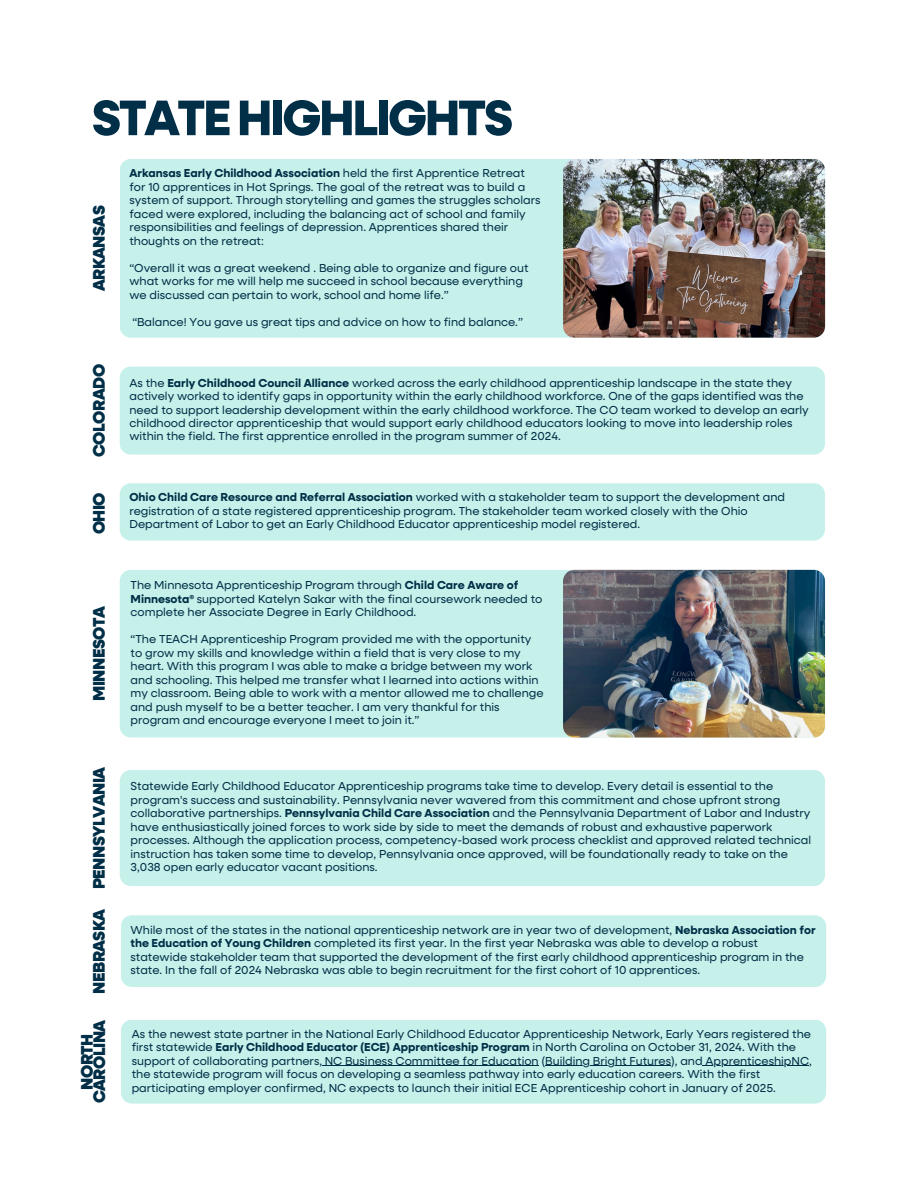
<style>
.page{position:relative;width:918px;height:1188px;background:#fff}
.page>*{position:absolute;margin:0;border:0;box-sizing:border-box;transform-origin:0 0}
.t1{font:800 50.1px "Neulis Sans";letter-spacing:-.05em;color:#002f47}
.t2{font:900 16.95px/12.5px "Neulis Sans";letter-spacing:-.03em;color:#002f47;text-align:center}
.t3{font:11.55px/13.5px "Neulis Sans";color:#002f47}
.s1{font-weight:700}
</style>
<div class="page">
<div style="left:120px;top:159px;width:705px;height:179px;background:#c6f0ea;border-radius:11px"></div>
<img style="left:563px;top:159px;width:262px;height:179px;border-radius:11px">
<div style="left:120px;top:483px;width:705px;height:58px;background:#c6f0ea;border-radius:11px"></div>
<div style="left:120px;top:570px;width:705px;height:168px;background:#c6f0ea;border-radius:11px"></div>
<img style="left:563px;top:570px;width:262px;height:167px;border-radius:11px">
<div style="left:120px;top:770px;width:705px;height:116px;background:#c6f0ea;border-radius:11px"></div>
<div style="left:120px;top:367px;width:705px;height:88px;background:#c6f0ea;border-radius:11px"></div>
<div style="left:121px;top:915px;width:705px;height:72px;background:#c6f0ea;border-radius:11px"></div>
<div style="left:121px;top:1020px;width:705px;height:84px;background:#c6f0ea;border-radius:11px"></div>
<hr style="left:325px;top:1065px;width:214px;height:1px;background:#002f47">
<hr style="left:545px;top:1065px;width:126px;height:1px;background:#002f47">
<hr style="left:703px;top:1065px;width:106px;height:1px;background:#002f47">
<p class="t1" style="left:92px;top:96px;width:423px">STATE HIGHLIGHTS</p>
<h1 class="t2" style="left:94px;top:291px;width:88px;rotate:-90deg">ARKANSAS</h1>
<p class="t2" style="left:94px;top:457px;width:94px;rotate:-90deg">COLORADO</p>
<h2 class="t3" style="left:129px;top:167px;width:413px"><span class="s1">Arkansas Early Childhood Association</span> held the first Apprentice Retreat for 10 apprentices in Hot Springs. The goal of the retreat was to build a system of support. Through storytelling and games the struggles scholars faced were explored, including the balancing act of school and family responsibilities and feelings of depression. Apprentices shared their thoughts on the retreat:</h2>
<p class="t3" style="left:129px;top:262px;width:401px">“Overall it was a great weekend . Being able to organize and figure out what works for me will help me succeed in school because everything we discussed can pertain to work, school and home life.”</p>
<p class="t3" style="left:132px;top:316px;width:392px">“Balance! You gave us great tips and advice on how to find balance.”</p>
<p class="t3" style="left:129px;top:377px;width:681px">As the <span class="s1">Early Childhood Council Alliance</span> worked across the early childhood apprenticeship landscape in the state they actively worked to identify gaps in opportunity within the early childhood workforce. One of the gaps identified was the need to support leadership development within the early childhood workforce. The CO team worked to develop an early childhood director apprenticeship that would support early childhood educators looking to move into leadership roles within the field. The first apprentice enrolled in the program summer of 2024.</p>
<p class="t2" style="left:94px;top:534px;width:44px;rotate:-90deg">OHIO</p>
<p class="t3" style="left:129px;top:491px;width:657px"><span class="s1">Ohio Child Care Resource and Referral Association</span> worked with a stakeholder team to support the development and registration of a state registered apprenticeship program. The stakeholder team worked closely with the Ohio<br>Department of Labor to get an Early Childhood Educator apprenticeship model registered.</p>
<h2 class="t2" style="left:94px;top:701px;width:97px;rotate:-90deg">MINNESOTA</h2>
<p class="t2" style="left:94px;top:889px;width:124px;rotate:-90deg">PENNSYLVANIA</p>
<p class="t2" style="left:94px;top:994px;width:87px;rotate:-90deg">NEBRASKA</p>
<p class="t3" style="left:131px;top:579px;width:413px">The Minnesota Apprenticeship Program through <span class="s1">Child Care Aware of<br>Minnesota®</span> supported Katelyn Sakar with the final coursework needed to complete her Associate Degree in Early Childhood.</p>
<h2 class="t3" style="left:131px;top:633px;width:415px">“The TEACH Apprenticeship Program provided me with the opportunity to grow my skills and knowledge within a field that is very close to my heart. With this program I was able to make a bridge between my work and schooling. This helped me transfer what I learned into actions within my classroom. Being able to work with a mentor allowed me to challenge and push myself to be a better teacher. I am very thankful for this program and encourage everyone I meet to join it.”</h2>
<h2 class="t3" style="left:131px;top:780px;width:682px">Statewide Early Childhood Educator Apprenticeship programs take time to develop. Every detail is essential to the program's success and sustainability. Pennsylvania never wavered from this commitment and chose upfront strong collaborative partnerships. <span class="s1">Pennsylvania Child Care Association</span> and the Pennsylvania Department of Labor and Industry have enthusiastically joined forces to work side by side to meet the demands of robust and exhaustive paperwork processes. Although the application process, competency-based work process checklist and approved related technical instruction has taken some time to develop, Pennsylvania once approved, will be foundationally ready to take on the 3,038 open early educator vacant positions.</h2>
<h2 class="t3" style="left:131px;top:924px;width:687px">While most of the states in the national apprenticeship network are in year two of development, <span class="s1">Nebraska Association for the Education of Young Children</span> completed its first year. In the first year Nebraska was able to develop a robust statewide stakeholder team that supported the development of the first early childhood apprenticeship program in the state. In the fall of 2024 Nebraska was able to begin recruitment for the first cohort of 10 apprentices.</h2>
<p class="t2" style="left:82px;top:1103px;width:85px;rotate:-90deg">NORTH<br>CAROLINA</p>
<h2 class="t3" style="left:132px;top:1028px;width:682px">As the newest state partner in the National Early Childhood Educator Apprenticeship Network, Early Years registered the first statewide <span class="s1">Early Childhood Educator (ECE) Apprenticeship Program</span> in North Carolina on October 31, 2024. With the support of collaborating partners, NC Business Committee for Education (Building Bright Futures), and ApprenticeshipNC,</h2>
<p class="t3" style="left:132px;top:1068px;width:646px">the statewide program will focus on developing a seamless pathway into early education careers. With the first participating employer confirmed, NC expects to launch their initial ECE Apprenticeship cohort in January of 2025.</p>
</div>
